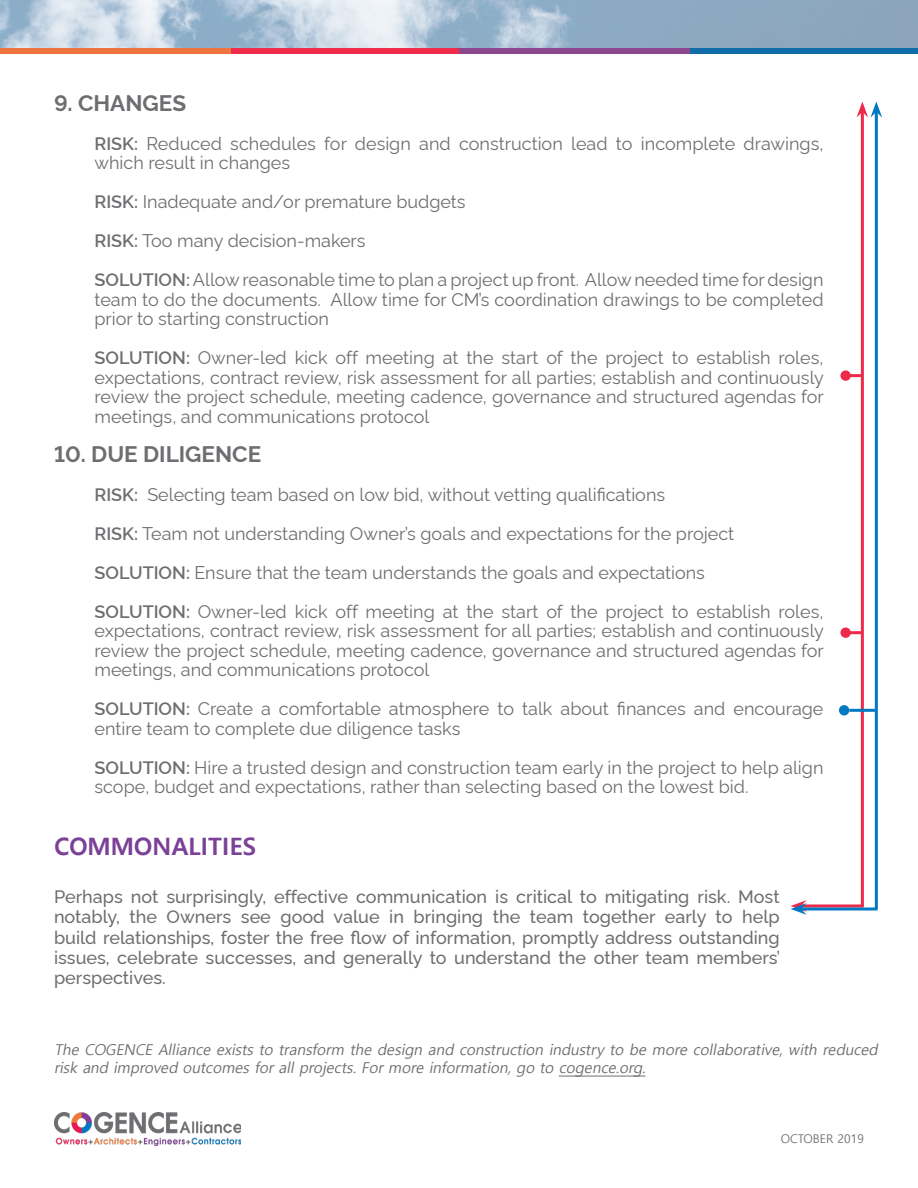
<style>
.page{position:relative;width:918px;height:1188px;background:#fff}
.page>*{position:absolute;margin:0;border:0;box-sizing:border-box;transform-origin:0 0}
.t1{font:700 24px "Malgun Gothic";color:#7b4098}
.t2{font:700 22.5px "Rawline";color:#6d6e71}
.t3{font:18px/19.5px "Rawline";color:#6d6e71}
.t4{font:500 18px/20.2px "Rawline";color:#6d6e71;text-align:justify}
.t5{font:italic 15px/18px "Malgun Gothic";color:#6d6e71}
.t6{font:12px "Malgun Gothic";color:#6d6e71}
.s1{font-weight:600}
</style>
<div class="page">
<img style="left:54px;top:1113px;width:187px;height:32px">
<img style="left:0;top:0;width:918px;height:49px">
<div style="left:0;top:49px;width:459px;height:5px;background:#ef2c4a"></div>
<div style="left:0;top:49px;width:231px;height:5px;background:#ed743f"></div>
<div style="left:459px;top:49px;width:459px;height:5px;background:#0f6ea8"></div>
<div style="left:459px;top:49px;width:231px;height:5px;background:#8a478c"></div>
<hr style="left:846px;top:631px;width:16px;height:3px;background:#ee2a4b">
<hr style="left:861px;top:112px;width:3px;height:794px;background:#ee2a4b">
<div style="left:840px;top:627px;width:11px;height:11px;background:#ee2a4b;border-radius:50%"></div>
<hr style="left:801px;top:904px;width:63px;height:3px;background:#ee2a4b">
<hr style="left:875px;top:112px;width:3px;height:797px;background:#0079c2">
<svg style="left:857px;top:102px;width:25px;height:16px"></svg>
<hr style="left:849px;top:709px;width:27px;height:3px;background:#0079c2">
<div style="left:839px;top:705px;width:10px;height:11px;background:#0079c2;border-radius:50%"></div>
<hr style="left:846px;top:374px;width:16px;height:3px;background:#ee2a4b">
<div style="left:840px;top:370px;width:11px;height:11px;background:#ee2a4b;border-radius:50%"></div>
<hr style="left:801px;top:907px;width:77px;height:3px;background:#0079c2">
<svg style="left:791px;top:900px;width:16px;height:15px"></svg>
<hr style="left:559px;top:1076px;width:86px;height:1px;background:#6d6e71">
<p class="t2" style="left:54px;top:85px;width:134px">9. CHANGES</p>
<p class="t3" style="left:94px;top:132px;width:731px"><span class="s1">RISK:</span> Reduced schedules for design and construction lead to incomplete drawings, which result in changes</p>
<p class="t3" style="left:94px;top:190px;width:373px"><span class="s1">RISK:</span> Inadequate and/or premature budgets</p>
<p class="t3" style="left:94px;top:229px;width:273px"><span class="s1">RISK:</span> Too many decision-makers</p>
<p class="t3" style="left:94px;top:268px;width:731px;text-align:justify"><span class="s1">SOLUTION:</span> Allow reasonable time to plan a project up front. Allow needed time for design team to do the documents. Allow time for CM’s coordination drawings to be completed prior to starting construction</p>
<p class="t3" style="left:94px;top:346px;width:731px;text-align:justify"><span class="s1">SOLUTION:</span> Owner-led kick off meeting at the start of the project to establish roles, expectations, contract review, risk assessment for all parties; establish and continuously review the project schedule, meeting cadence, governance and structured agendas for meetings, and communications protocol</p>
<p class="t2" style="left:54px;top:436px;width:209px">10. DUE DILIGENCE</p>
<p class="t3" style="left:94px;top:483px;width:572px"><span class="s1">RISK:</span> Selecting team based on low bid, without vetting qualifications</p>
<p class="t3" style="left:94px;top:522px;width:641px"><span class="s1">RISK:</span> Team not understanding Owner’s goals and expectations for the project</p>
<p class="t3" style="left:94px;top:561px;width:612px"><span class="s1">SOLUTION:</span> Ensure that the team understands the goals and expectations</p>
<p class="t3" style="left:94px;top:600px;width:731px;text-align:justify"><span class="s1">SOLUTION:</span> Owner-led kick off meeting at the start of the project to establish roles, expectations, contract review, risk assessment for all parties; establish and continuously review the project schedule, meeting cadence, governance and structured agendas for meetings, and communications protocol</p>
<p class="t3" style="left:94px;top:697px;width:731px"><span class="s1">SOLUTION:</span> Create a comfortable atmosphere to talk about finances and encourage entire team to complete due diligence tasks</p>
<p class="t3" style="left:94px;top:756px;width:731px"><span class="s1">SOLUTION:</span> Hire a trusted design and construction team early in the project to help align scope, budget and expectations, rather than selecting based on the lowest bid.</p>
<p class="t1" style="left:54px;top:832px;width:204px">COMMONALITIES</p>
<p class="t4" style="left:54px;top:885px;width:728px">Perhaps not surprisingly, effective communication is critical to mitigating risk. Most notably, the Owners see good value in bringing the team together early to help build relationships, foster the free flow of information, promptly address outstanding issues, celebrate successes, and generally to understand the other team members’ perspectives.</p>
<p class="t5" style="left:54px;top:1041px;width:828px">The COGENCE Alliance exists to transform the design and construction industry to be more collaborative, with reduced risk and improved outcomes for all projects. For more information, go to cogence.org.</p>
<p class="t6" style="left:781px;top:1132px;width:85px">OCTOBER 2019</p>
</div>
